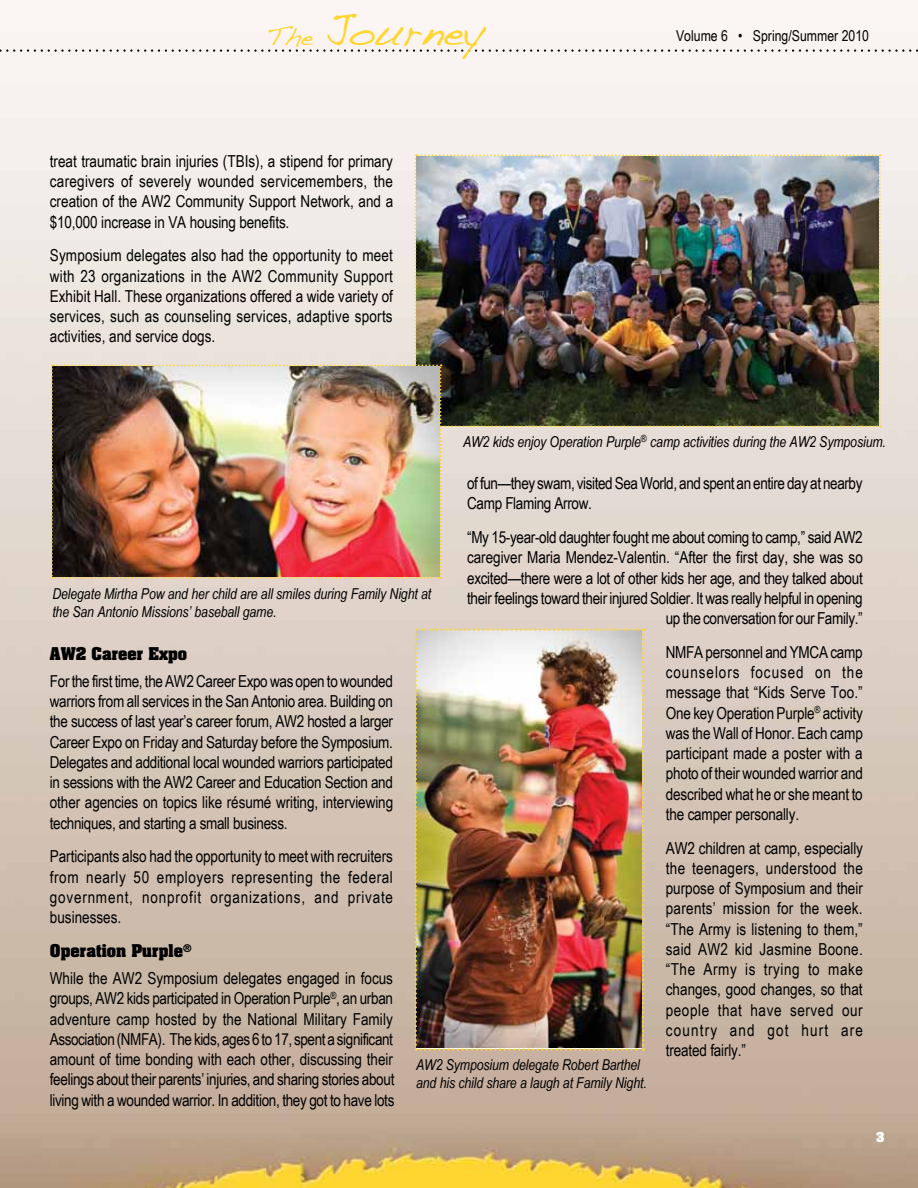
<style>
.page{position:relative;width:918px;height:1188px;background:#fff}
.page>*{position:absolute;margin:0;border:0;box-sizing:border-box;transform-origin:0 0}
.t1{font:42px "Handwriting Dakota";color:#ffd530}
.t2{font:16.5px/20.2px "Arial Narrow";letter-spacing:-.02em;color:#000;text-align:justify}
.t3{font:italic 15px/18px "Arial Narrow";letter-spacing:-.005em;color:#000}
.t4{font:700 15px "Aachen";color:#000}
.t5{font:15px "Arial Narrow";color:#000}
.t6{font:15px "Aachen Bold Plain";color:#fff}
.s1{font-size:25.5px}
</style>
<div class="page">
<img style="left:0;top:0;width:918px;height:1188px">
<img style="left:415px;top:629px;width:229px;height:422px">
<img style="left:51px;top:154px;width:830px;height:425px">
<svg style="left:0;top:49px;width:918px;height:3px"></svg>
<h1 class="t1" style="left:267px;top:6px;width:219px"><span class="s1">The</span> Journey</h1>
<p class="t2" style="left:50px;top:151px;width:345px">treat traumatic brain injuries (TBIs), a stipend for primary caregivers of severely wounded servicemembers, the creation of the AW2 Community Support Network, and a $10,000 increase in VA housing benefits.</p>
<p class="t2" style="left:50px;top:245px;width:345px">Symposium delegates also had the opportunity to meet with 23 organizations in the AW2 Community Support Exhibit Hall. These organizations offered a wide variety of services, such as counseling services, adaptive sports activities, and service dogs.</p>
<p class="t5" style="left:676px;top:27px;width:195px">Volume 6 • Spring/Summer 2010</p>
<p class="t3" style="left:463px;top:433px;width:424px">AW2 kids enjoy Operation Purple<sup>®</sup> camp activities during the AW2 Symposium.</p>
<p class="t2" style="left:467px;top:473px;width:397px">of fun—they swam, visited Sea World, and spent an entire day at nearby<br>Camp Flaming Arrow.</p>
<p class="t2" style="left:467px;top:527px;width:397px;text-align:right">“My 15-year-old daughter fought me about coming to camp,” said AW2 caregiver Maria Mendez-Valentin. “After the first day, she was so excited—there were a lot of other kids her age, and they talked about their feelings toward their injured Soldier. It was really helpful in opening up the conversation for our Family.”</p>
<p class="t2" style="left:666px;top:642px;width:199px">NMFA personnel and YMCA camp counselors focused on the message that “Kids Serve Too.” One key Operation Purple<sup>®</sup> activity was the Wall of Honor. Each camp participant made a poster with a photo of their wounded warrior and described what he or she meant to the camper personally.</p>
<p class="t2" style="left:666px;top:838px;width:199px">AW2 children at camp, especially the teenagers, understood the purpose of Symposium and their parents’ mission for the week. “The Army is listening to them,” said AW2 kid Jasmine Boone. “The Army is trying to make changes, good changes, so that people that have served our country and got hurt are treated fairly.”</p>
<p class="t3" style="left:52px;top:585px;width:380px">Delegate Mirtha Pow and her child are all smiles during Family Night at the San Antonio Missions’ baseball game.</p>
<p class="t4" style="left:50px;top:642px;width:139px">AW2 Career Expo</p>
<p class="t2" style="left:50px;top:671px;width:345px">For the first time, the AW2 Career Expo was open to wounded warriors from all services in the San Antonio area. Building on the success of last year’s career forum, AW2 hosted a larger Career Expo on Friday and Saturday before the Symposium.<br>Delegates and additional local wounded warriors participated in sessions with the AW2 Career and Education Section and other agencies on topics like résumé writing, interviewing techniques, and starting a small business.</p>
<p class="t2" style="left:50px;top:846px;width:345px">Participants also had the opportunity to meet with recruiters from nearly 50 employers representing the federal government, nonprofit organizations, and private businesses.</p>
<p class="t4" style="left:50px;top:940px;width:143px">Operation Purple<sup>®</sup></p>
<p class="t2" style="left:50px;top:968px;width:346px">While the AW2 Symposium delegates engaged in focus groups, AW2 kids participated in Operation Purple<sup>®</sup>, an urban adventure camp hosted by the National Military Family Association (NMFA). The kids, ages 6 to 17, spent a significant amount of time bonding with each other, discussing their feelings about their parents’ injuries, and sharing stories about living with a wounded warrior. In addition, they got to have lots</p>
<p class="t3" style="left:416px;top:1056px;width:232px">AW2 Symposium delegate Robert Barthel and his child share a laugh at Family Night.</p>
<p class="t6" style="left:876px;top:1128px;width:10px">3</p>
</div>
